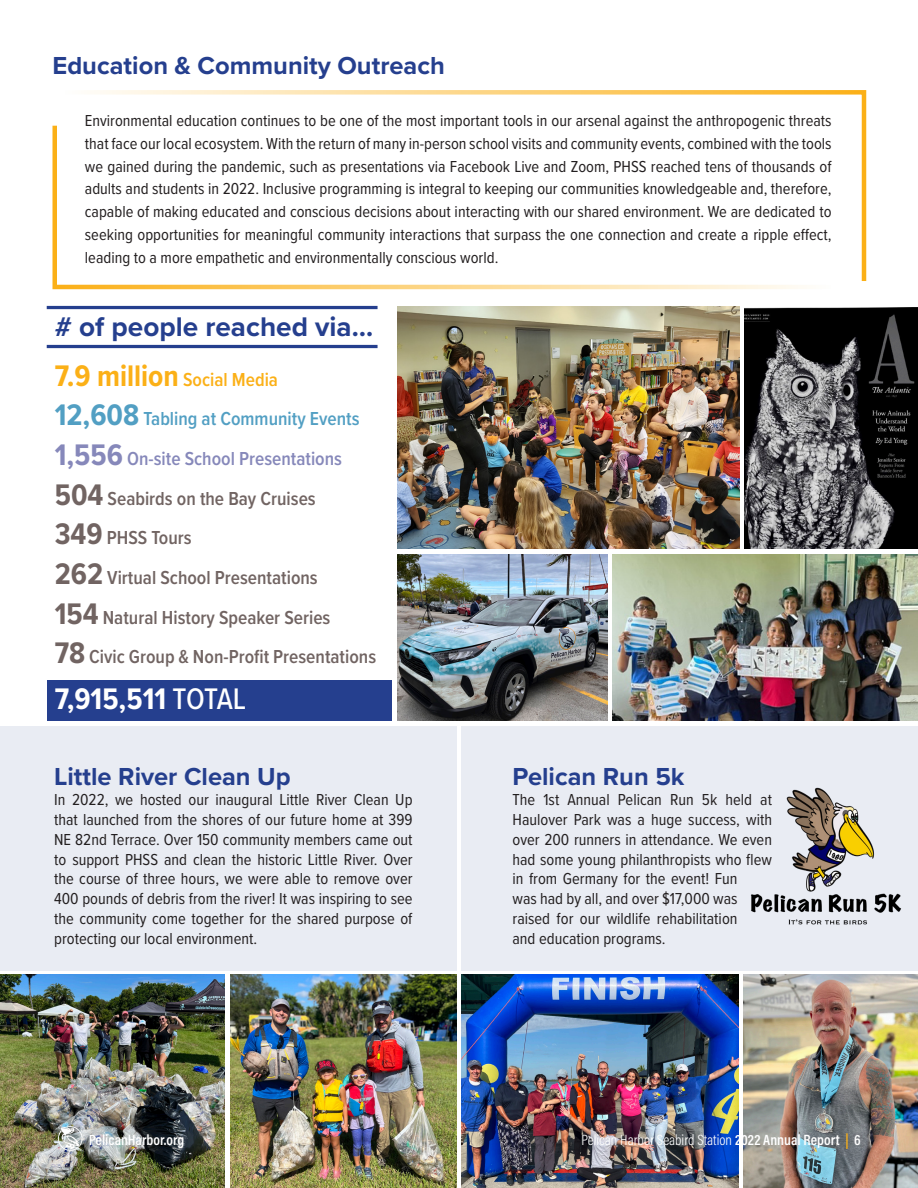
<style>
.page{position:relative;width:918px;height:1188px;background:#fff}
.page>*{position:absolute;margin:0;border:0;box-sizing:border-box;transform-origin:0 0}
.t1{font:700 30.9px "Proxima Nova Cond";color:#fff}
.t2{font:700 27.9px "Proxima Nova";color:#253f8e}
.t3{font:700 25.5px "Proxima Nova";color:#253f8e}
.t4{font:600 19.5px "Proxima Nova Cond";color:#716462}
.t5{font:600 19.5px "Proxima Nova Cond";color:#8688ba}
.t6{font:600 19.5px "Proxima Nova Cond";color:#529fc3}
.t7{font:600 19.5px "Proxima Nova Cond";color:#fbb017}
.t8{font:16.5px/19.8px "Proxima Nova Cond";color:#231f20;text-align:justify}
.t9{font:300 15px "Acumin Pro Cond";color:#fff}
.t10{font:600 15px "Acumin Pro Cond";color:#fff}
.s1{font-weight:700;font-size:30.9px}
.s2{font-weight:500}
.s3{font-weight:600}
.s4{font-weight:600;color:#fbb017}
</style>
<div class="page">
<div style="left:0;top:726px;width:456px;height:244px;background:#e9ecf3"></div>
<div style="left:461px;top:726px;width:457px;height:244px;background:#e9ecf3"></div>
<div style="left:47px;top:680px;width:344px;height:40px;background:#253f8e"></div>
<svg style="left:52px;top:125px;width:752px;height:165px"></svg>
<svg style="left:63px;top:90px;width:804px;height:193px"></svg>
<img style="left:612px;top:554px;width:306px;height:166px">
<img style="left:745px;top:307px;width:173px;height:242px">
<img style="left:398px;top:554px;width:210px;height:166px">
<img style="left:398px;top:307px;width:342px;height:242px">
<img style="left:0;top:975px;width:225px;height:213px">
<hr style="left:47px;top:345px;width:331px;height:3px;background:#253f8e">
<hr style="left:47px;top:306px;width:331px;height:3px;background:#253f8e">
<img style="left:230px;top:975px;width:226px;height:213px">
<img style="left:461px;top:975px;width:278px;height:213px">
<img style="left:744px;top:975px;width:174px;height:213px">
<img style="left:751px;top:788px;width:151px;height:137px">
<svg style="left:58px;top:1126px;width:25px;height:25px"></svg>
<p class="t3" style="left:52px;top:47px;width:394px">Education &amp; Community Outreach</p>
<p class="t8" style="left:85px;top:108px;width:748px;line-height:22.8px">Environmental education continues to be one of the most important tools in our arsenal against the anthropogenic threats that face our local ecosystem. With the return of many in-person school visits and community events, combined with the tools we gained during the pandemic, such as presentations via Facebook Live and Zoom, PHSS reached tens of thousands of adults and students in 2022. Inclusive programming is integral to keeping our communities knowledgeable and, therefore, capable of making educated and conscious decisions about interacting with our shared environment. We are dedicated to seeking opportunities for meaningful community interactions that surpass the one connection and create a ripple effect, leading to a more empathetic and environmentally conscious world.</p>
<p class="t2" style="left:55px;top:306px;width:320px"># of people reached via…</p>
<p class="t7" style="left:55px;top:365px;width:225px"><span class="s1">7.9 million</span> Social Media</p>
<p class="t6" style="left:55px;top:405px;width:306px"><span class="s1">12,608</span> Tabling at Community Events</p>
<p class="t5" style="left:55px;top:444px;width:289px"><span class="s1">1,556</span> On-site School Presentations</p>
<p class="t4" style="left:55px;top:484px;width:262px"><span class="s1">504</span> Seabirds on the Bay Cruises</p>
<p class="t4" style="left:55px;top:523px;width:138px"><span class="s1">349</span> PHSS Tours</p>
<p class="t4" style="left:55px;top:563px;width:264px"><span class="s1">262</span> Virtual School Presentations</p>
<p class="t4" style="left:55px;top:603px;width:277px"><span class="s1">154</span> Natural History Speaker Series</p>
<p class="t4" style="left:55px;top:642px;width:323px"><span class="s1">78</span> Civic Group &amp; Non-Profit Presentations</p>
<p class="t1" style="left:55px;top:676px;width:193px">7,915,511 <span class="s2">TOTAL</span></p>
<p class="t3" style="left:54px;top:758px;width:238px">Little River Clean Up</p>
<p class="t8" style="left:54px;top:789px;width:360px">In 2022, we hosted our inaugural Little River Clean Up that launched from the shores of our future home at 399<br>NE 82nd Terrace. Over 150 community members came out to support PHSS and clean the historic Little River. Over the course of three hours, we were able to remove over 400 pounds of debris from the river! It was inspiring to see the community come together for the shared purpose of protecting our local environment.</p>
<p class="t3" style="left:513px;top:758px;width:173px">Pelican Run 5k</p>
<p class="t8" style="left:513px;top:789px;width:261px;text-align:left">The 1st Annual Pelican Run 5k held at Haulover Park was a huge success, with over 200 runners in attendance. We even had some young philanthropists who flew in from Germany for the event! Fun<br>was had by all, and over $17,000 was raised for our wildlife rehabilitation<br>and education programs.</p>
<p class="t10" style="left:89px;top:1130px;width:97px">PelicanHarbor.org</p>
<p class="t9" style="left:581px;top:1130px;width:281px">Pelican Harbor Seabird Station <span class="s3">2022 Annual Report</span> <span class="s4">|</span> <span class="s3">6</span></p>
</div>
